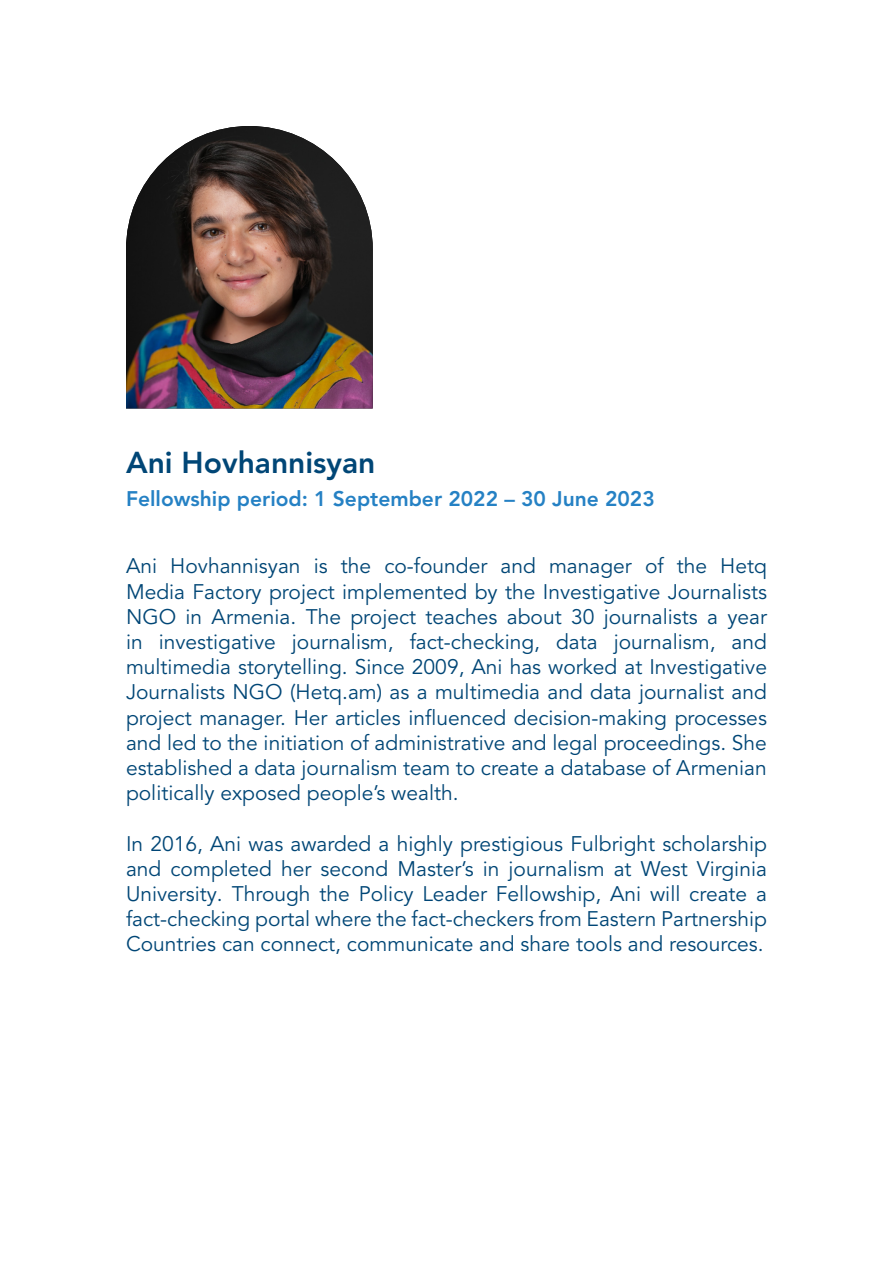
<style>
.page{position:relative;width:893px;height:1263px;background:#fff}
.page>*{position:absolute;margin:0;border:0;box-sizing:border-box;transform-origin:0 0}
.t1{font:800 30px "Avenir LT Pro";color:#004676}
.t2{font:21px/25.2px "Avenir LT Pro";color:#004676;text-align:justify}
.t3{font:800 21px "Avenir LT Pro";color:#2581c4}
</style>
<div class="page">
<img style="left:126px;top:126px;width:247px;height:282px">
<h1 class="t1" style="left:126px;top:444px;width:251px">Ani Hovhannisyan</h1>
<p class="t3" style="left:126px;top:486px;width:530px">Fellowship period: 1 September 2022 – 30 June 2023</p>
<p class="t2" style="left:126px;top:554px;width:642px">Ani Hovhannisyan is the co-founder and manager of the Hetq Media Factory project implemented by the Investigative Journalists NGO in Armenia. The project teaches about 30 journalists a year in investigative journalism, fact-checking, data journalism, and multimedia storytelling. Since 2009, Ani has worked at Investigative Journalists NGO (Hetq.am) as a multimedia and data journalist and project manager. Her articles influenced decision-making processes and led to the initiation of administrative and legal proceedings. She established a data journalism team to create a database of Armenian politically exposed people’s wealth.</p>
<p class="t2" style="left:126px;top:831px;width:642px">In 2016, Ani was awarded a highly prestigious Fulbright scholarship and completed her second Master’s in journalism at West Virginia University. Through the Policy Leader Fellowship, Ani will create a fact-checking portal where the fact-checkers from Eastern Partnership Countries can connect, communicate and share tools and resources.</p>
</div>
